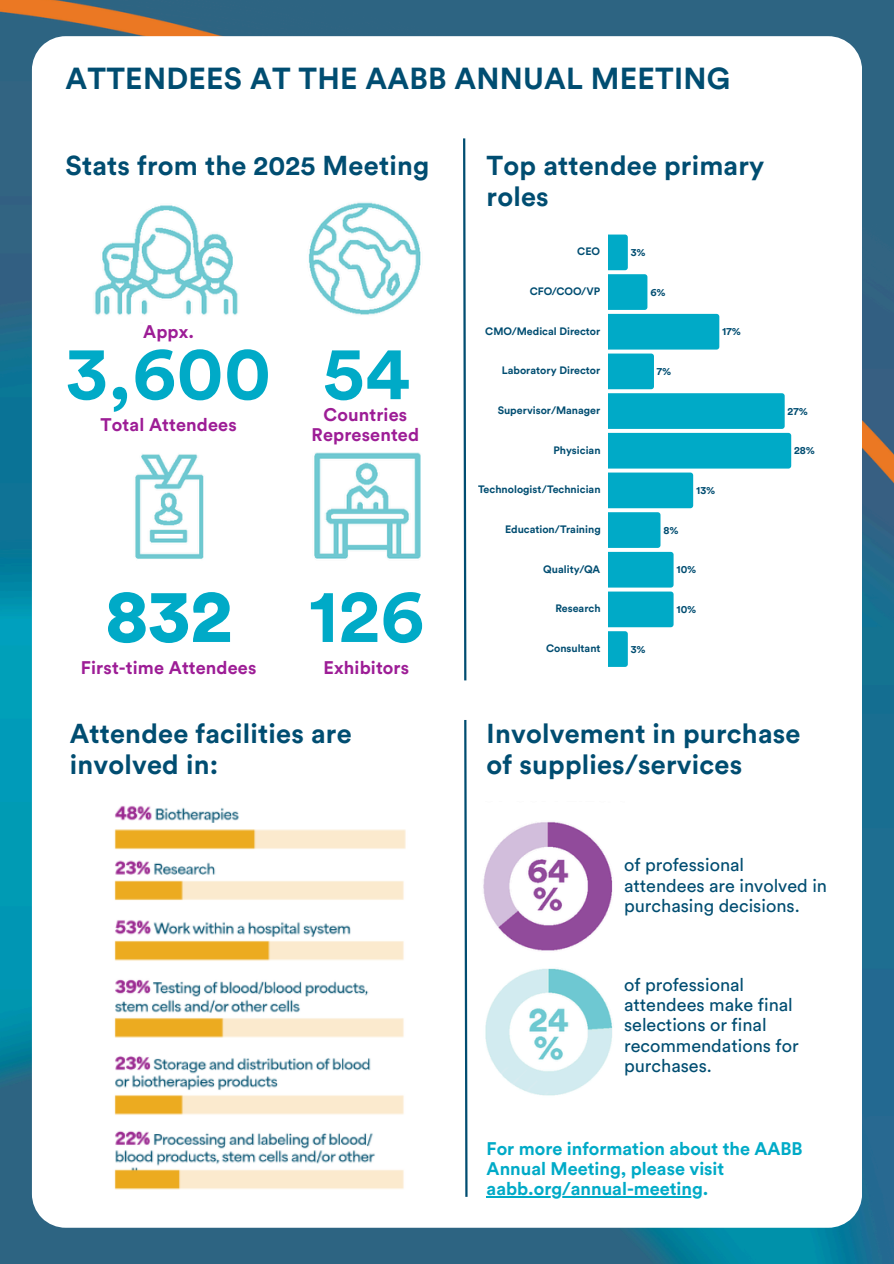
<style>
.page{position:relative;width:894px;height:1264px;background:#fff}
.page>*{position:absolute;margin:0;border:0;box-sizing:border-box;transform-origin:0 0}
.t1{font:700 75.15px "Circular Std";letter-spacing:.01em;color:#00aac7}
.t2{font:75.15px "Circular Std Black";color:#00aac7}
.t3{font:700 30.15px "Circular Std";letter-spacing:.01em;color:#004d71}
.t4{font:700 27.15px/30.5px "Circular Std";letter-spacing:.01em;color:#004d71}
.t5{font:18px/20.2px "Circular Std Book";color:#004d71}
.t6{font:700 18px/20.2px "Circular Std";color:#00aac7}
.t7{font:700 18px/20.2px "Circular Std";letter-spacing:.01em;color:#9d1d96;text-align:center}
.t8{font:700 10.65px "Circular Std";color:#004d71}
</style>
<div class="page">
<img style="left:0;top:0;width:893px;height:1263px">
<div style="left:32px;top:36px;width:829px;height:1191px;background:#fff"></div>
<img style="left:94px;top:202px;width:327px;height:113px">
<img style="left:314px;top:453px;width:107px;height:106px">
<img style="left:135px;top:454px;width:69px;height:105px">
<svg style="left:608px;top:234px;width:183px;height:433px"></svg>
<img style="left:483px;top:821px;width:130px;height:275px">
<img style="left:114px;top:805px;width:292px;height:45px">
<img style="left:114px;top:860px;width:290px;height:330px">
<hr style="left:486px;top:1196px;width:216px;height:1px;background:#00aac7">
<svg style="left:463px;top:138px;width:4px;height:543px"></svg>
<svg style="left:464px;top:720px;width:4px;height:477px"></svg>
<h2 class="t3" style="left:66px;top:65px;width:666px">ATTENDEES AT THE AABB ANNUAL MEETING</h2>
<h3 class="t4" style="left:66px;top:152px;width:365px">Stats from the 2025 Meeting</h3>
<h3 class="t7" style="left:143px;top:323px;width:52px">Appx.</h3>
<h1 class="t1" style="left:66px;top:338px;width:206px">3,600</h1>
<h3 class="t7" style="left:101px;top:415px;width:138px">Total Attendees</h3>
<h1 class="t1" style="left:323px;top:338px;width:89px">54</h1>
<h3 class="t7" style="left:311px;top:405px;width:109px">Countries<br>Represented</h3>
<h1 class="t2" style="left:105px;top:581px;width:128px">832</h1>
<h3 class="t7" style="left:81px;top:658px;width:177px">First-time Attendees</h3>
<h1 class="t1" style="left:308px;top:581px;width:117px">126</h1>
<h3 class="t7" style="left:323px;top:658px;width:87px">Exhibitors</h3>
<h3 class="t4" style="left:486px;top:152px;width:279px">Top attendee primary roles</h3>
<p class="t8" style="left:577px;top:247px;width:24px">CEO</p>
<p class="t8" style="left:529px;top:286px;width:72px">CFO/COO/VP</p>
<p class="t8" style="left:485px;top:326px;width:116px">CMO/Medical Director</p>
<p class="t8" style="left:501px;top:366px;width:100px">Laboratory Director</p>
<p class="t8" style="left:497px;top:405px;width:104px">Supervisor/Manager</p>
<p class="t8" style="left:553px;top:445px;width:48px">Physician</p>
<p class="t8" style="left:478px;top:484px;width:124px">Technologist/Technician</p>
<p class="t8" style="left:505px;top:524px;width:97px">Education/Training</p>
<p class="t8" style="left:543px;top:564px;width:58px">Quality/QA</p>
<p class="t8" style="left:555px;top:603px;width:47px">Research</p>
<p class="t8" style="left:546px;top:643px;width:56px">Consultant</p>
<p class="t8" style="left:630px;top:247px;width:16px">3%</p>
<p class="t8" style="left:650px;top:287px;width:17px">6%</p>
<p class="t8" style="left:656px;top:366px;width:16px">7%</p>
<p class="t8" style="left:722px;top:327px;width:20px">17%</p>
<p class="t8" style="left:696px;top:485px;width:21px">13%</p>
<p class="t8" style="left:630px;top:644px;width:16px">3%</p>
<p class="t8" style="left:663px;top:525px;width:17px">8%</p>
<p class="t8" style="left:676px;top:564px;width:21px">10%</p>
<p class="t8" style="left:676px;top:604px;width:21px">10%</p>
<p class="t8" style="left:787px;top:406px;width:22px">27%</p>
<p class="t8" style="left:793px;top:446px;width:22px">28%</p>
<h3 class="t4" style="left:70px;top:719px;width:283px">Attendee facilities are involved in:</h3>
<h3 class="t4" style="left:486px;top:719px;width:315px">Involvement in purchase of supplies/services</h3>
<h3 class="t5" style="left:624px;top:855px;width:204px">of professional attendees are involved in purchasing decisions.</h3>
<h3 class="t5" style="left:624px;top:975px;width:176px">of professional attendees make final selections or final recommendations for purchases.</h3>
<h3 class="t6" style="left:486px;top:1138px;width:317px">For more information about the AABB<br>Annual Meeting, please visit aabb.org/annual-meeting.</h3>
</div>
